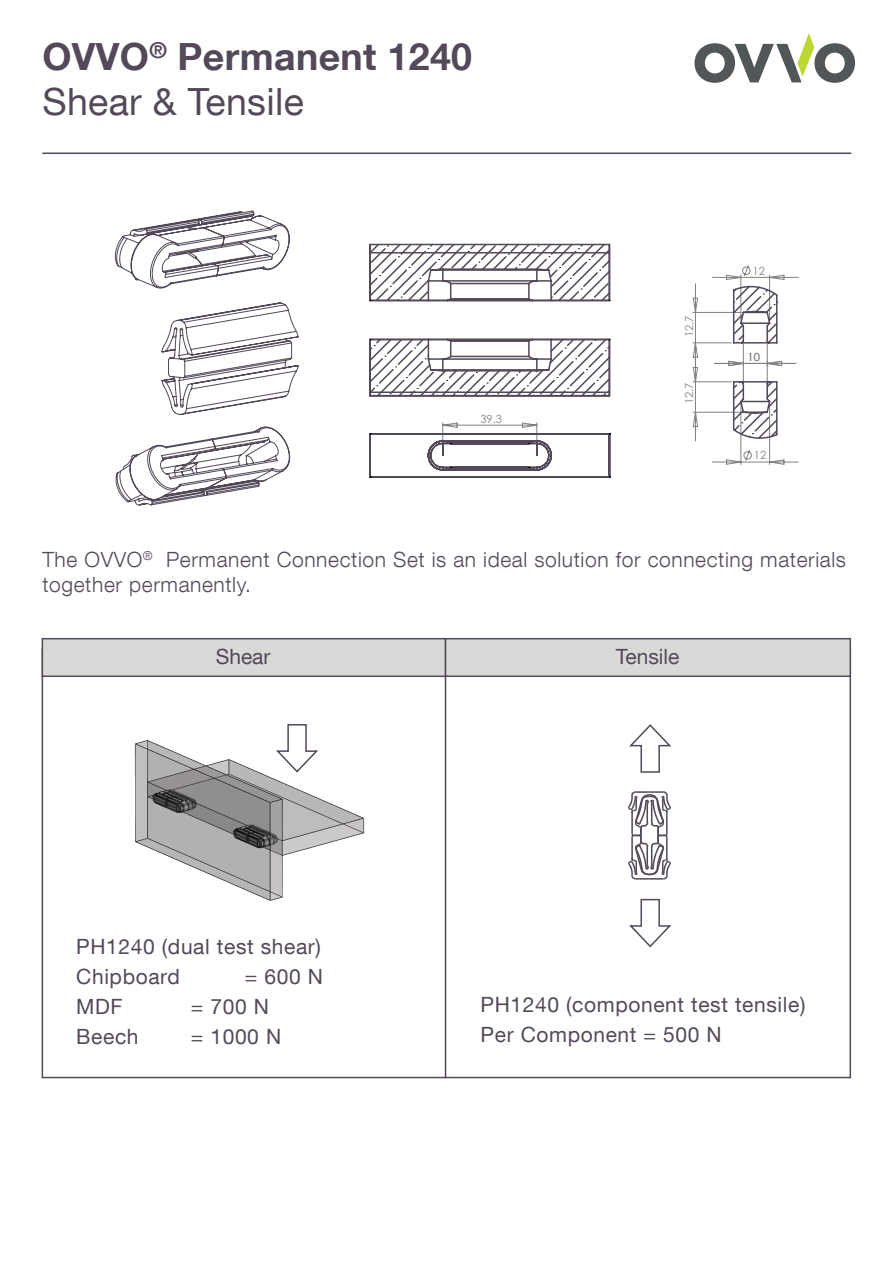
<style>
.page{position:relative;width:893px;height:1263px;background:#fff}
.page>*{position:absolute;margin:0;border:0;box-sizing:border-box;transform-origin:0 0}
.t1{font:700 37.5px/45px "Helvetica Neue LT Com";letter-spacing:.01em;color:#534959}
.t2{font:21px/30px "Helvetica Neue LT Com";letter-spacing:.03em;color:#534959}
.t3{font:300 21px/25.2px "Helvetica Neue LT Com";letter-spacing:.03em;color:#534959}
.t4{font:21px "Helvetica Neue LT Com";color:#534959}
.t5{font:11.1px "Century Gothic";color:#808180}
.s1{font-weight:400}
</style>
<div class="page">
<svg style="left:115px;top:210px;width:184px;height:296px"></svg>
<hr style="left:42px;top:153px;width:809px;height:1px;background:#534959">
<hr style="left:42px;top:1077px;width:809px;height:1px;background:#534959">
<hr style="left:445px;top:649px;width:1px;height:429px;background:#534959">
<hr style="left:42px;top:649px;width:1px;height:429px;background:#534959">
<hr style="left:849px;top:649px;width:2px;height:429px;background:#534959">
<svg style="left:628px;top:791px;width:43px;height:89px"></svg>
<svg style="left:629px;top:724px;width:43px;height:49px"></svg>
<svg style="left:629px;top:898px;width:43px;height:50px"></svg>
<img style="left:134px;top:740px;width:231px;height:161px">
<svg style="left:274px;top:724px;width:46px;height:50px"></svg>
<div style="left:42px;top:639px;width:404px;height:37px;background:#d9d9d8"></div>
<div style="left:42px;top:638px;width:404px;height:39px;border:2px solid #534959"></div>
<div style="left:446px;top:639px;width:404px;height:37px;background:#d9d9d8"></div>
<div style="left:445px;top:638px;width:406px;height:39px;border:2px solid #534959"></div>
<svg style="left:369px;top:422px;width:242px;height:56px"></svg>
<svg style="left:692px;top:265px;width:107px;height:200px"></svg>
<svg style="left:369px;top:243px;width:242px;height:154px"></svg>
<svg style="left:694px;top:33px;width:161px;height:50px"></svg>
<h1 class="t1" style="left:42px;top:39px;width:431px">OVVO<sup>®</sup> Permanent 1240<br><span class="s1">Shear &amp; Tensile</span></h1>
<p class="t5" style="left:480px;top:411px;width:23px">39.3</p>
<p class="t5" style="left:682px;top:337px;width:23px;rotate:-90deg">12.7</p>
<p class="t5" style="left:682px;top:404px;width:23px;rotate:-90deg">12.7</p>
<p class="t5" style="left:752px;top:264px;width:14px">12</p>
<p class="t5" style="left:747px;top:350px;width:14px">10</p>
<p class="t5" style="left:754px;top:448px;width:14px">12</p>
<p class="t3" style="left:42px;top:549px;width:805px">The OVVO<sup>®</sup> Permanent Connection Set is an ideal solution for connecting materials together permanently.</p>
<p class="t2" style="left:216px;top:645px;width:56px">Shear</p>
<p class="t4" style="left:616px;top:649px;width:65px">Tensile</p>
<p class="t2" style="left:76px;top:934px;width:246px">PH1240 (dual test shear)<br>Chipboard</p>
<p class="t2" style="left:245px;top:964px;width:80px">= 600 N</p>
<p class="t2" style="left:76px;top:994px;width:48px">MDF</p>
<p class="t2" style="left:191px;top:994px;width:80px">= 700 N</p>
<p class="t2" style="left:76px;top:1024px;width:64px">Beech</p>
<p class="t2" style="left:191px;top:1024px;width:92px">= 1000 N</p>
<p class="t2" style="left:481px;top:992px;width:326px">PH1240 (component test tensile)<br>Per Component = 500 N</p>
</div>
